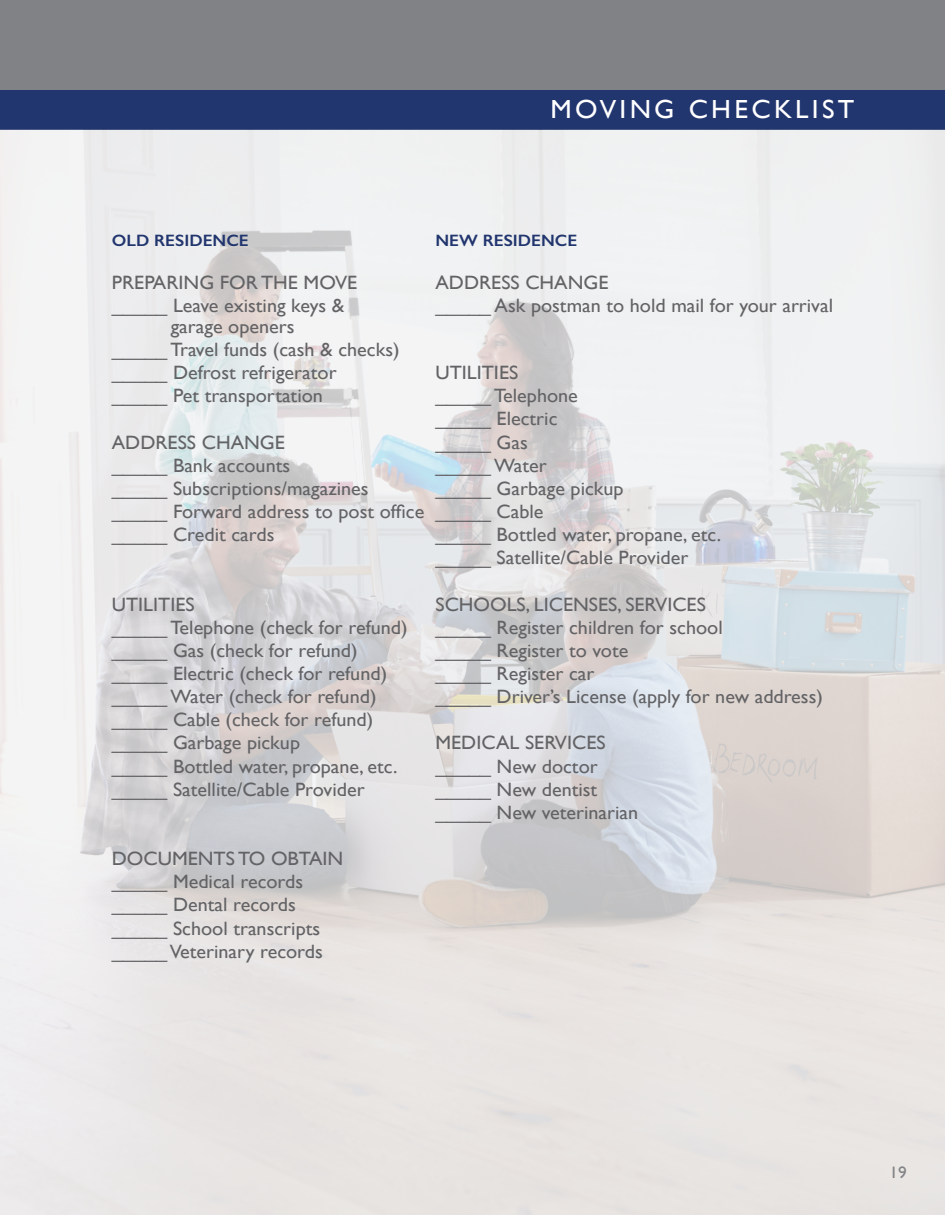
<style>
.page{position:relative;width:945px;height:1215px;background:#fff}
.page>*{position:absolute;margin:0;border:0;box-sizing:border-box;transform-origin:0 0}
.t1{font:26.1px "Gill Sans";letter-spacing:.12em;color:#fff;scale:1.04 1}
.t2{font:19.35px/23.1px "Gill Sans";color:#636366;scale:1.04 1}
.t3{font:600 16.5px "Gill Sans";color:#21356e;scale:1.04 1}
.t4{font:16.5px "Gill Sans";color:#808285;scale:1.04 1}
</style>
<div class="page">
<div style="left:0;top:0;width:945px;height:129px;background:#808285"></div>
<div style="left:0;top:90px;width:945px;height:39px;background:#21356e"></div>
<img style="left:0;top:129px;width:945px;height:1085px">
<p class="t1" style="left:550px;top:94px;width:294px">MOVING CHECKLIST</p>
<p class="t3" style="left:112px;top:231px;width:133px">OLD RESIDENCE</p>
<p class="t3" style="left:435px;top:231px;width:138px">NEW RESIDENCE</p>
<p class="t2" style="left:112px;top:271px;width:238px">PREPARING FOR THE MOVE</p>
<p class="t2" style="left:435px;top:271px;width:168px">ADDRESS CHANGE</p>
<p class="t2" style="left:112px;top:294px;width:225px">_____ Leave existing keys &amp;</p>
<p class="t2" style="left:435px;top:294px;width:384px">_____ Ask postman to hold mail for your arrival</p>
<p class="t2" style="left:112px;top:315px;width:278px;text-indent:59px">garage openers<br>_____ Travel funds (cash &amp; checks) _____ Defrost refrigerator</p>
<p class="t2" style="left:435px;top:361px;width:81px">UTILITIES</p>
<p class="t2" style="left:112px;top:384px;width:204px">_____ Pet transportation</p>
<p class="t2" style="left:435px;top:384px;width:138px">_____ Telephone _____ Electric</p>
<p class="t2" style="left:112px;top:430px;width:168px">ADDRESS CHANGE</p>
<p class="t2" style="left:435px;top:430px;width:90px">_____ Gas</p>
<p class="t2" style="left:112px;top:453px;width:173px">_____ Bank accounts</p>
<p class="t2" style="left:435px;top:453px;width:109px">_____ Water</p>
<p class="t2" style="left:112px;top:477px;width:248px">_____ Subscriptions/magazines</p>
<p class="t2" style="left:112px;top:477px;width:494px;text-indent:324px">_____ Garbage pickup _____ Forward address to post office _____ Cable<br>_____ Credit cards</p>
<p class="t2" style="left:435px;top:523px;width:276px">_____ Bottled water, propane, etc. _____ Satellite/Cable Provider</p>
<p class="t2" style="left:112px;top:592px;width:81px">UTILITIES</p>
<p class="t2" style="left:435px;top:592px;width:262px">SCHOOLS, LICENSES, SERVICES</p>
<p class="t2" style="left:112px;top:615px;width:286px">_____ Telephone (check for refund)</p>
<p class="t2" style="left:435px;top:615px;width:278px">_____ Register children for school</p>
<p class="t2" style="left:112px;top:639px;width:238px">_____ Gas (check for refund)</p>
<p class="t2" style="left:435px;top:639px;width:187px">_____ Register to vote</p>
<p class="t2" style="left:112px;top:662px;width:266px">_____ Electric (check for refund)</p>
<p class="t2" style="left:435px;top:662px;width:154px">_____ Register car</p>
<p class="t2" style="left:112px;top:685px;width:256px">_____ Water (check for refund)</p>
<p class="t2" style="left:435px;top:685px;width:374px">_____ Driver’s License (apply for new address)</p>
<p class="t2" style="left:112px;top:708px;width:253px">_____ Cable (check for refund) _____ Garbage pickup</p>
<p class="t2" style="left:435px;top:731px;width:165px">MEDICAL SERVICES</p>
<p class="t2" style="left:112px;top:754px;width:276px">_____ Bottled water, propane, etc.</p>
<p class="t2" style="left:435px;top:754px;width:158px">_____ New doctor</p>
<p class="t2" style="left:112px;top:777px;width:245px">_____ Satellite/Cable Provider</p>
<p class="t2" style="left:435px;top:777px;width:197px">_____ New dentist _____ New veterinarian</p>
<p class="t2" style="left:112px;top:847px;width:224px">DOCUMENTS TO OBTAIN _____ Medical records _____ Dental records _____ School transcripts _____ Veterinary records</p>
<p class="t4" style="left:890px;top:1163px;width:18px">19</p>
</div>
